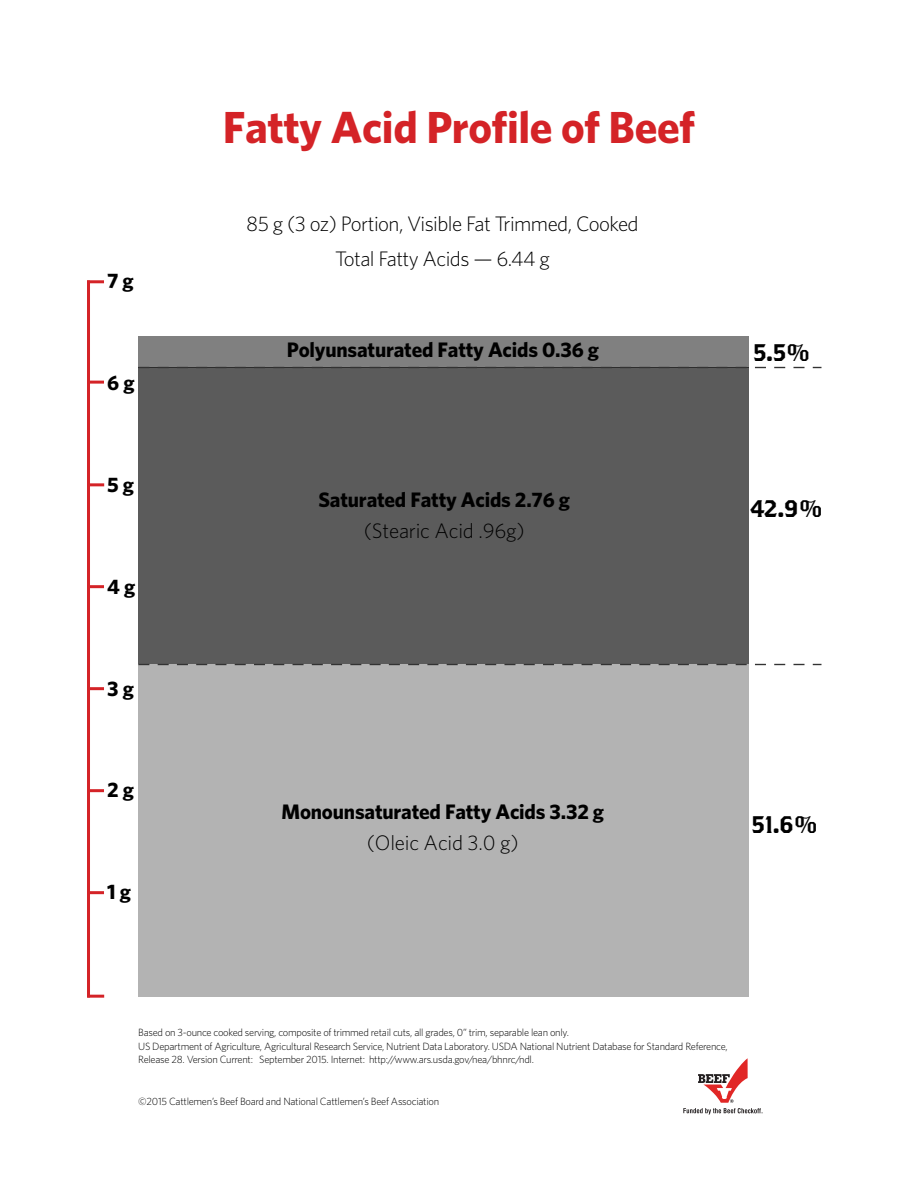
<style>
.page{position:relative;width:918px;height:1188px;background:#fff}
.page>*{position:absolute;margin:0;border:0;box-sizing:border-box;transform-origin:0 0}
.t1{font:700 45px "Whitney";letter-spacing:-.01em;color:#d42327}
.t2{font:24px "Brothers OT";color:#000}
.t3{font:700 21px "Whitney";letter-spacing:-.01em;color:#000}
.t4{font:300 21px/34.8px "Whitney";letter-spacing:-.025em;color:#000;text-align:center}
.t5{font:300 10.5px/13.5px "Whitney";letter-spacing:-.025em;color:#000}
</style>
<div class="page">
<svg style="left:683px;top:1058px;width:80px;height:57px"></svg>
<div style="left:138px;top:664px;width:611px;height:333px;background:#b3b3b3"></div>
<svg style="left:138px;top:664px;width:683px;height:1px"></svg>
<hr style="left:87px;top:280px;width:3px;height:717px;background:#d42327">
<hr style="left:87px;top:280px;width:17px;height:3px;background:#d42327">
<hr style="left:87px;top:381px;width:17px;height:3px;background:#d42327">
<hr style="left:87px;top:483px;width:17px;height:3px;background:#d42327">
<hr style="left:87px;top:585px;width:17px;height:3px;background:#d42327">
<hr style="left:87px;top:687px;width:17px;height:3px;background:#d42327">
<hr style="left:87px;top:789px;width:17px;height:3px;background:#d42327">
<hr style="left:87px;top:891px;width:17px;height:3px;background:#d42327">
<hr style="left:87px;top:995px;width:17px;height:3px;background:#d42327">
<div style="left:138px;top:368px;width:610px;height:296px;background:#5b5b5b"></div>
<div style="left:138px;top:336px;width:610px;height:32px;background:#808080"></div>
<svg style="left:138px;top:367px;width:683px;height:1px"></svg>
<h3 class="t3" style="left:107px;top:267px;width:28px">7 g</h3>
<h3 class="t3" style="left:107px;top:369px;width:29px">6 g</h3>
<h3 class="t3" style="left:107px;top:471px;width:28px">5 g</h3>
<h3 class="t3" style="left:107px;top:573px;width:30px">4 g</h3>
<h3 class="t3" style="left:107px;top:675px;width:28px">3 g</h3>
<h3 class="t3" style="left:107px;top:776px;width:28px">2 g</h3>
<h3 class="t3" style="left:107px;top:878px;width:25px">1 g</h3>
<h1 class="t1" style="left:223px;top:97px;width:473px">Fatty Acid Profile of Beef</h1>
<h3 class="t4" style="left:246px;top:206px;width:394px">85 g (3 oz) Portion, Visible Fat Trimmed, Cooked<br>Total Fatty Acids — 6.44 g</h3>
<h3 class="t3" style="left:287px;top:336px;width:314px">Polyunsaturated Fatty Acids 0.36 g</h3>
<h3 class="t3" style="left:319px;top:486px;width:253px">Saturated Fatty Acids 2.76 g</h3>
<h3 class="t4" style="left:364px;top:512px;width:163px">(Stearic Acid .96g)</h3>
<h2 class="t2" style="left:753px;top:342px;width:59px">5.5%</h2>
<h2 class="t2" style="left:750px;top:498px;width:74px">42.9%</h2>
<h3 class="t3" style="left:281px;top:798px;width:324px">Monounsaturated Fatty Acids 3.32 g</h3>
<h3 class="t4" style="left:367px;top:824px;width:153px">(Oleic Acid 3.0 g)</h3>
<h2 class="t2" style="left:751px;top:814px;width:69px">51.6%</h2>
<p class="t5" style="left:138px;top:1026px;width:591px">Based on 3-ounce cooked serving, composite of trimmed retail cuts, all grades, 0” trim, separable lean only.<br>US Department of Agriculture, Agricultural Research Service, Nutrient Data Laboratory. USDA National Nutrient Database for Standard Reference,<br>Release 28. Version Current: September 2015. Internet: http://www.ars.usda.gov/nea/bhnrc/ndl.</p>
<p class="t5" style="left:138px;top:1094px;width:302px">©2015 Cattlemen’s Beef Board and National Cattlemen’s Beef Association</p>
</div>
